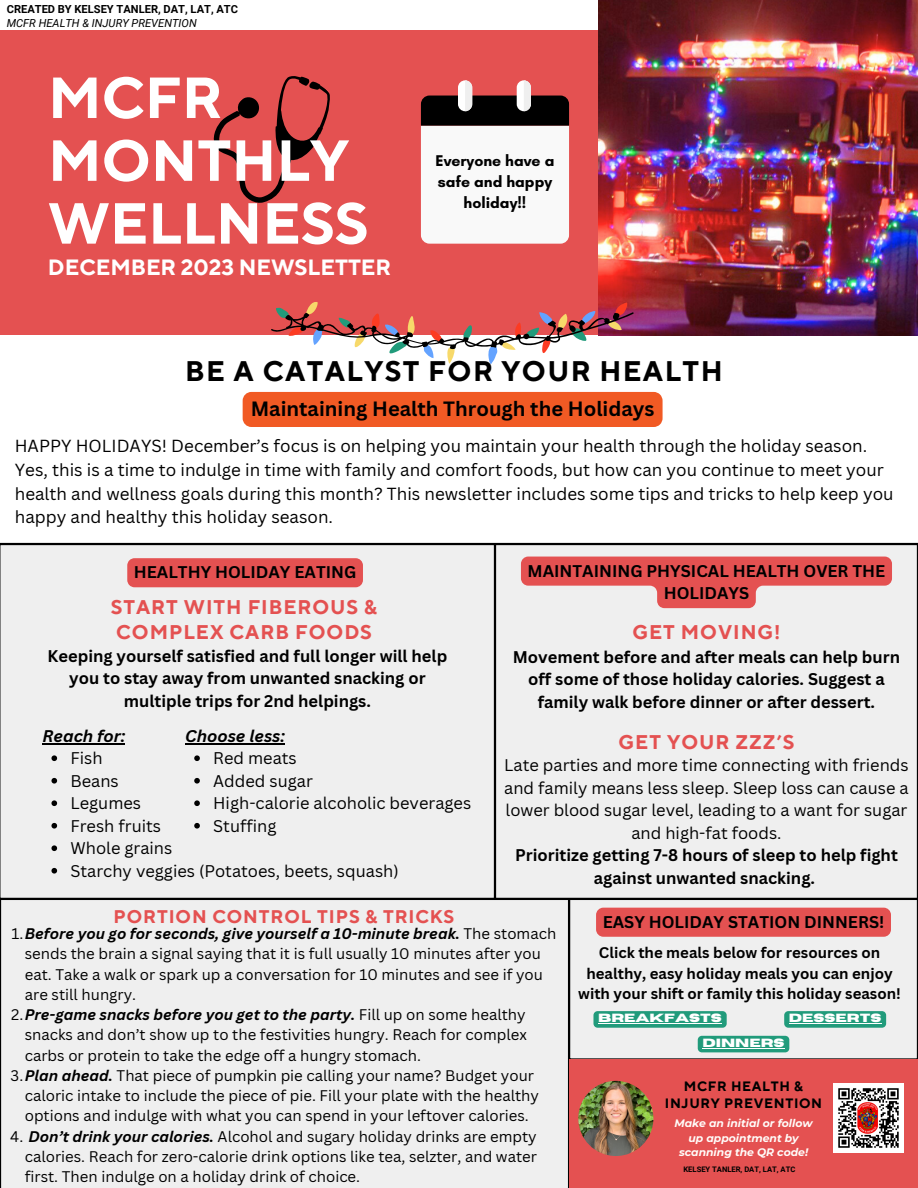
<style>
.page{position:relative;width:918px;height:1188px;background:#fff}
.page>*{position:absolute;margin:0;border:0;box-sizing:border-box;transform-origin:0 0}
.t1{font:700 57.75px/62.8px "TT Norms Pro";color:#fff}
.t2{font:700 28.2px "TT Norms Pro";letter-spacing:.05em;color:#000}
.t3{font:700 22.05px "TT Norms Pro";color:#fff}
.t4{font:700 20.1px "Canva Sans";color:#000}
.t5{font:700 19.8px/24.8px "TT Norms Pro";letter-spacing:.05em;color:#e45151}
.t6{font:700 18.3px "TT Norms Pro";letter-spacing:.05em;color:#e45151}
.t7{font:16.95px/23.7px "Canva Sans";color:#000}
.t8{font:700 16.5px/22.5px "Canva Sans";color:#000;text-align:center}
.t9{font:16.5px/22.5px "Canva Sans";color:#000;text-align:center}
.t10{font:italic 700 16.5px "Canva Sans";color:#000}
.t11{font:700 15.9px/21.3px "Glacial Indifference";color:#000;text-align:center}
.t12{font:15px/20.2px "Canva Sans";color:#000}
.t13{font:700 15px/20.2px "Canva Sans";color:#000;text-align:center}
.t14{font:700 13.5px/17px "TT Norms Pro";letter-spacing:.05em;color:#000;text-align:center}
.t15{font:700 11.85px "Horizon";color:#fff}
.t16{font:700 11.1px "Roboto";color:#000}
.t17{font:italic 11.1px "Roboto";color:#000}
.t18{font:italic 700 10.8px/14.4px "Montserrat";color:#fffcf9;text-align:center}
.t19{font:700 7.65px "Roboto";color:#000}
.s1{font-weight:700;font-style:italic}
</style>
<div class="page">
<div style="left:0;top:31px;width:616px;height:304px;background:#e45151"></div>
<img style="left:598px;top:0;width:320px;height:335px">
<svg style="left:213px;top:76px;width:117px;height:127px"></svg>
<svg style="left:421px;top:80px;width:148px;height:163px;background:#cdc1c1"></svg>
<div style="left:0;top:899px;width:569px;height:289px;background:#efefef"></div>
<div style="left:569px;top:899px;width:349px;height:160px;background:#efefef"></div>
<div style="left:569px;top:1059px;width:349px;height:129px;background:#e45151"></div>
<img style="left:578px;top:1081px;width:75px;height:75px;border-radius:50%">
<img style="left:834px;top:1084px;width:69px;height:69px">
<div style="left:495px;top:544px;width:423px;height:354px;background:#efefef"></div>
<hr style="left:0;top:543px;width:918px;height:1px;background:#000">
<div style="left:0;top:544px;width:495px;height:354px;background:#efefef"></div>
<svg style="left:271px;top:300px;width:363px;height:64px"></svg>
<div style="left:243px;top:392px;width:420px;height:35px;background:#f15a24"></div>
<div style="left:127px;top:558px;width:236px;height:29px;background:#e45151"></div>
<svg style="left:51px;top:755px;width:6px;height:6px"></svg>
<svg style="left:51px;top:778px;width:6px;height:6px"></svg>
<svg style="left:51px;top:800px;width:6px;height:6px"></svg>
<svg style="left:51px;top:823px;width:6px;height:6px"></svg>
<svg style="left:51px;top:845px;width:6px;height:6px"></svg>
<svg style="left:51px;top:868px;width:6px;height:6px"></svg>
<hr style="left:42px;top:743px;width:83px;height:1px;background:#000">
<svg style="left:521px;top:557px;width:371px;height:51px"></svg>
<svg style="left:194px;top:755px;width:6px;height:6px"></svg>
<svg style="left:194px;top:778px;width:6px;height:6px"></svg>
<svg style="left:194px;top:800px;width:6px;height:6px"></svg>
<svg style="left:194px;top:823px;width:6px;height:6px"></svg>
<hr style="left:185px;top:743px;width:100px;height:1px;background:#000">
<div style="left:596px;top:908px;width:295px;height:29px;background:#e45151;border-radius:7px"></div>
<div style="left:593px;top:1011px;width:134px;height:17px;background:#219b7b;border-radius:4px"></div>
<hr style="left:598px;top:1023px;width:124px;height:1px;background:#fff">
<svg style="left:698px;top:1036px;width:91px;height:16px"></svg>
<hr style="left:703px;top:1048px;width:82px;height:1px;background:#fff">
<svg style="left:784px;top:1011px;width:102px;height:17px;background:#289d7f"></svg>
<hr style="left:789px;top:1023px;width:92px;height:1px;background:#fff">
<p class="t16" style="left:7px;top:3px;width:233px">CREATED BY KELSEY TANLER, DAT, LAT, ATC</p>
<p class="t17" style="left:7px;top:17px;width:192px">MCFR HEALTH &amp; INJURY PREVENTION</p>
<p class="t1" style="left:48px;top:69px;width:322px">MCFR<br>MONTHLY<br>WELLNESS</p>
<p class="t3" style="left:48px;top:254px;width:345px">DECEMBER 2023 NEWSLETTER</p>
<p class="t11" style="left:436px;top:150px;width:120px">Everyone have a safe and happy holiday!!</p>
<p class="t2" style="left:185px;top:354px;width:539px">BE A CATALYST FOR YOUR HEALTH</p>
<p class="t4" style="left:251px;top:395px;width:405px">Maintaining Health Through the Holidays</p>
<p class="t7" style="left:15px;top:434px;width:880px">HAPPY HOLIDAYS! December’s focus is on helping you maintain your health through the holiday season.<br>Yes, this is a time to indulge in time with family and comfort foods, but how can you continue to meet your health and wellness goals during this month? This newsletter includes some tips and tricks to help keep you happy and healthy this holiday season.</p>
<p class="t8" style="left:134px;top:561px;width:224px">HEALTHY HOLIDAY EATING</p>
<p class="t5" style="left:111px;top:595px;width:268px">START WITH FIBEROUS &amp;<br>COMPLEX CARB FOODS</p>
<p class="t8" style="left:48px;top:644px;width:401px">Keeping yourself satisfied and full longer will help you to stay away from unwanted snacking or multiple trips for 2nd helpings.</p>
<p class="t10" style="left:42px;top:724px;width:84px">Reach for:</p>
<p class="t10" style="left:185px;top:724px;width:101px">Choose less:</p>
<p class="t9" style="left:70px;top:747px;width:34px">Fish</p>
<p class="t9" style="left:70px;top:769px;width:50px">Beans</p>
<p class="t9" style="left:70px;top:792px;width:72px">Legumes</p>
<p class="t9" style="left:70px;top:814px;width:92px">Fresh fruits</p>
<p class="t9" style="left:70px;top:837px;width:103px">Whole grains</p>
<p class="t9" style="left:70px;top:859px;width:330px">Starchy veggies (Potatoes, beets, squash)</p>
<p class="t9" style="left:213px;top:747px;width:85px">Red meats</p>
<p class="t9" style="left:213px;top:769px;width:101px">Added sugar</p>
<p class="t9" style="left:213px;top:792px;width:259px">High-calorie alcoholic beverages</p>
<p class="t9" style="left:213px;top:814px;width:65px">Stuffing</p>
<p class="t8" style="left:528px;top:559px;width:359px">MAINTAINING PHYSICAL HEALTH OVER THE<br>HOLIDAYS</p>
<p class="t5" style="left:632px;top:620px;width:150px">GET MOVING!</p>
<p class="t8" style="left:513px;top:645px;width:389px">Movement before and after meals can help burn off some of those holiday calories. Suggest a family walk before dinner or after dessert.</p>
<p class="t5" style="left:619px;top:731px;width:177px">GET YOUR ZZZ’S</p>
<p class="t9" style="left:504px;top:754px;width:406px">Late parties and more time connecting with friends and family means less sleep. Sleep loss can cause a lower blood sugar level, leading to a want for sugar and high-fat foods.</p>
<p class="t8" style="left:515px;top:844px;width:384px">Prioritize getting 7-8 hours of sleep to help fight against unwanted snacking.</p>
<p class="t6" style="left:113px;top:905px;width:342px">PORTION CONTROL TIPS &amp; TRICKS</p>
<p class="t12" style="left:25px;top:923px;width:533px;text-indent:-13px">1.<span class="s1">Before you go for seconds, give yourself a 10-minute break.</span> The stomach sends the brain a signal saying that it is full usually 10 minutes after you eat. Take a walk or spark up a conversation for 10 minutes and see if you are still hungry.</p>
<p class="t12" style="left:25px;top:1004px;width:504px;text-align:justify;text-indent:-14px">2.<span class="s1">Pre-game snacks before you get to the party.</span> Fill up on some healthy snacks and don’t show up to the festivities hungry. Reach for complex carbs or protein to take the edge off a hungry stomach.</p>
<p class="t12" style="left:25px;top:1065px;width:516px;text-indent:-14px">3.<span class="s1">Plan ahead.</span> That piece of pumpkin pie calling your name? Budget your caloric intake to include the piece of pie. Fill your plate with the healthy options and indulge with what you can spend in your leftover calories.</p>
<p class="t12" style="left:25px;top:1126px;width:514px;text-align:justify;text-indent:-14px">4. <span class="s1">Don’t drink your calories.</span> Alcohol and sugary holiday drinks are empty calories. Reach for zero-calorie drink options like tea, selzter, and water first. Then indulge on a holiday drink of choice.</p>
<p class="t8" style="left:603px;top:910px;width:283px">EASY HOLIDAY STATION DINNERS!</p>
<p class="t13" style="left:578px;top:942px;width:324px">Click the meals below for resources on healthy, easy holiday meals you can enjoy with your shift or family this holiday season!</p>
<p class="t15" style="left:598px;top:1012px;width:125px">BREAKFASTS</p>
<p class="t15" style="left:703px;top:1037px;width:84px">DINNERS</p>
<p class="t15" style="left:789px;top:1012px;width:94px">DESSERTS</p>
<p class="t14" style="left:665px;top:1079px;width:159px">MCFR HEALTH &amp;<br>INJURY PREVENTION</p>
<p class="t18" style="left:674px;top:1116px;width:140px">Make an initial or follow up appointment by scanning the QR code!</p>
<p class="t19" style="left:683px;top:1165px;width:113px">KELSEY TANLER, DAT, LAT, ATC</p>
</div>
